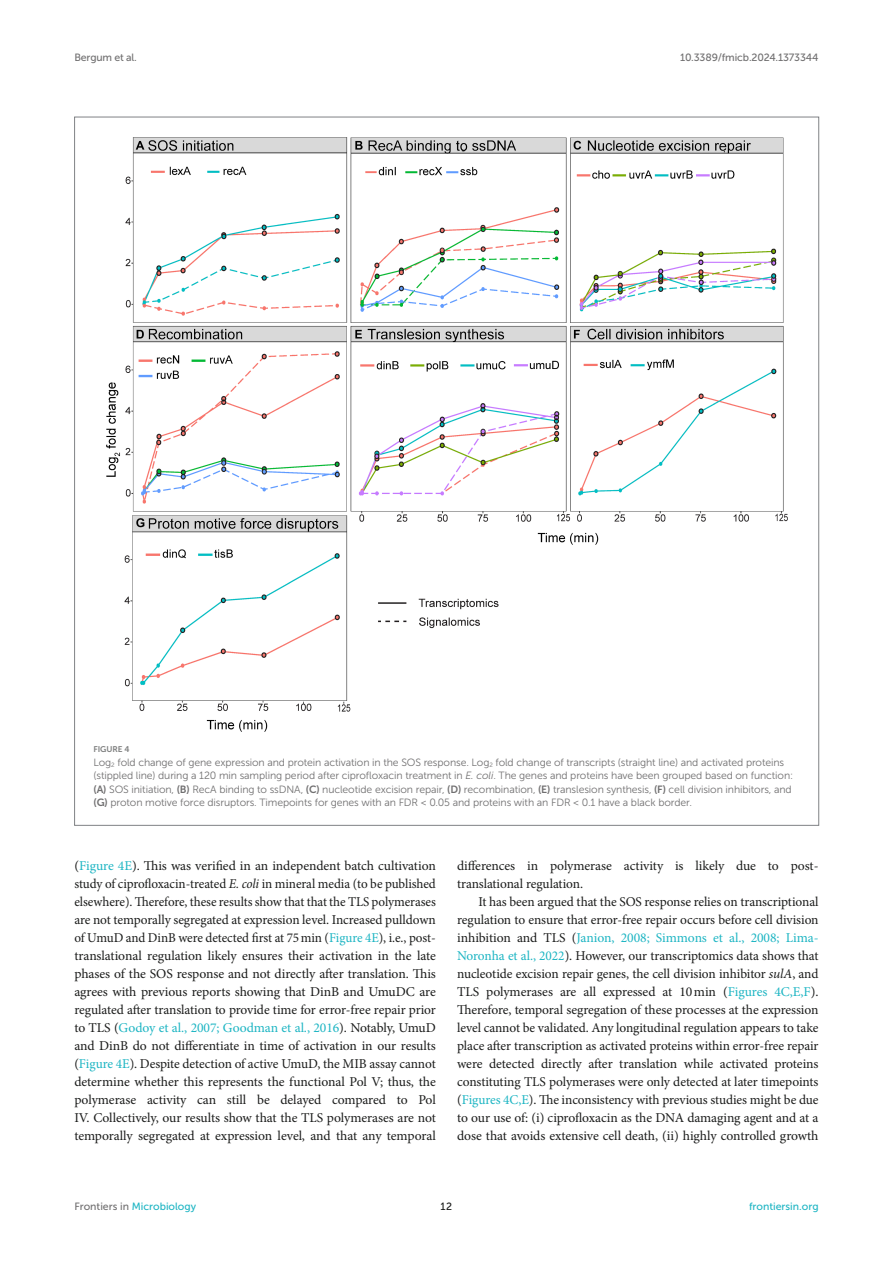
<style>
.page{position:relative;width:893px;height:1263px;background:#fff}
.page>*{position:absolute;margin:0;border:0;box-sizing:border-box;transform-origin:0 0}
.TEXT{font:13.5px/18px "Minion Pro";letter-spacing:-.005em;color:#1b1c1b;text-align:justify}
.FIG_LEG{font:10.5px/13.5px "Museo Sans 300";letter-spacing:-.01em;color:#706f70}
.t1{font:10.5px "Museo Sans 500";color:#1db5c3}
.t2{font:10.5px "Museo Sans 500";letter-spacing:-.015em;color:#706f70}
.t3{font:10.5px "Museo Sans 500";color:#1b1c1b}
.FIG_HD{font:8.25px "Museo Sans 700";letter-spacing:-.01em;color:#7e7f7f}
.s1{font-style:italic}
.s2{font-family:"Museo Sans 700"}
.s3{color:#1db5c3}
.s4{color:#706f70}
</style>
<div class="page">
<img style="left:106px;top:137px;width:682px;height:595px">
<p class="t2" style="left:74px;top:51px;width:64px">Bergum et al.</p>
<p class="t2" style="left:680px;top:51px;width:140px">10.3389/fmicb.2024.1373344</p>
<p class="FIG_HD" style="left:94px;top:745px;width:37px">FIGURE 4</p>
<p class="FIG_LEG" style="left:94px;top:756px;width:701px">Log<sub>2</sub> fold change of gene expression and protein activation in the SOS response. Log<sub>2</sub> fold change of transcripts (straight line) and activated proteins (stippled line) during a 120 min sampling period after ciprofloxacin treatment in <span class="s1">E. coli</span>. The genes and proteins have been grouped based on function: <span class="s2">(A)</span> SOS initiation, <span class="s2">(B)</span> RecA binding to ssDNA, <span class="s2">(C)</span> nucleotide excision repair, <span class="s2">(D)</span> recombination, <span class="s2">(E)</span> translesion synthesis, <span class="s2">(F)</span> cell division inhibitors, and <span class="s2">(G)</span> proton motive force disruptors. Timepoints for genes with an FDR &lt; 0.05 and proteins with an FDR &lt; 0.1 have a black border.</p>
<p class="TEXT" style="left:74px;top:857px;width:363px">(<span class="s3">Figure 4E</span>). This was verified in an independent batch cultivation study of ciprofloxacin-treated <span class="s1">E. coli</span> in mineral media (to be published elsewhere). Therefore, these results show that that the TLS polymerases are not temporally segregated at expression level. Increased pulldown of UmuD and DinB were detected first at 75min (<span class="s3">Figure 4E</span>), i.e., post&shy;translational regulation likely ensures their activation in the late phases of the SOS response and not directly after translation. This agrees with previous reports showing that DinB and UmuDC are regulated after translation to provide time for error-free repair prior to TLS (<span class="s3">Godoy et al., 2007; Goodman et al., 2016</span>). Notably, UmuD and DinB do not differentiate in time of activation in our results (<span class="s3">Figure 4E</span>). Despite detection of active UmuD, the MIB assay cannot determine whether this represents the functional Pol V; thus, the polymerase activity can still be delayed compared to Pol IV. Collectively, our results show that the TLS polymerases are not temporally segregated at expression level, and that any temporal</p>
<p class="TEXT" style="left:457px;top:857px;width:363px">differences in polymerase activity is likely due to post&shy;translational regulation.</p>
<p class="TEXT" style="left:457px;top:893px;width:363px;text-indent:21px">It has been argued that the SOS response relies on transcriptional regulation to ensure that error-free repair occurs before cell division inhibition and TLS (<span class="s3">Janion, 2008; Simmons et al., 2008; Lima-Noronha et al., 2022</span>). However, our transcriptomics data shows that nucleotide excision repair genes, the cell division inhibitor <span class="s1">sulA</span>, and TLS polymerases are all expressed at 10min (<span class="s3">Figures 4C,E,F</span>).<br>Therefore, temporal segregation of these processes at the expression level cannot be validated. Any longitudinal regulation appears to take place after transcription as activated proteins within error-free repair were detected directly after translation while activated proteins constituting TLS polymerases were only detected at later timepoints (<span class="s3">Figures 4C,E</span>). The inconsistency with previous studies might be due to our use of: (i) ciprofloxacin as the DNA damaging agent and at a dose that avoids extensive cell death, (ii) highly controlled growth</p>
<p class="t1" style="left:74px;top:1200px;width:123px"><span class="s4">Frontiers in</span> Microbiology</p>
<p class="t3" style="left:441px;top:1200px;width:13px">12</p>
<p class="t1" style="left:749px;top:1200px;width:71px">frontiersin.org</p>
</div>
